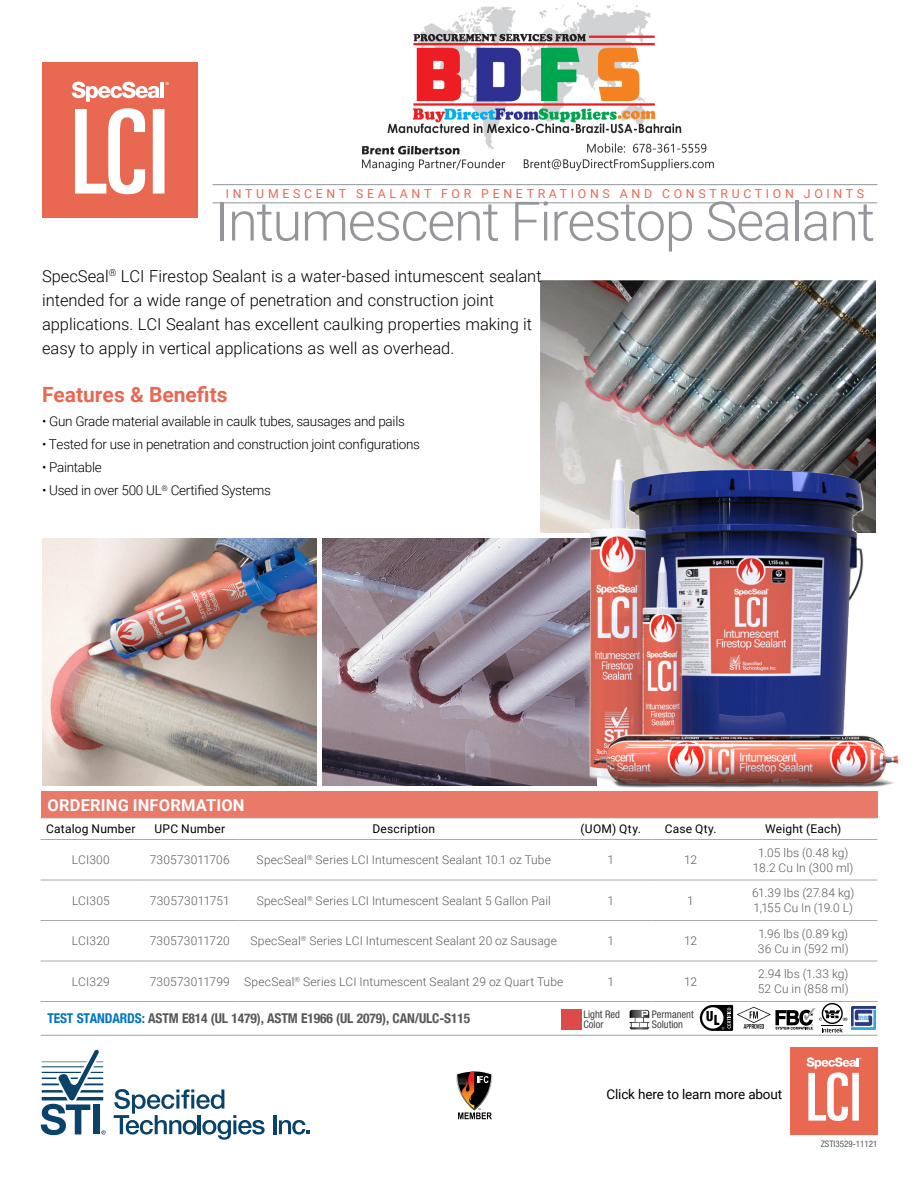
<style>
.page{position:relative;width:918px;height:1188px;background:#fff}
.page>*{position:absolute;margin:0;border:0;box-sizing:border-box;transform-origin:0 0}
.t1{font:300 54.3px "Roboto";letter-spacing:-.025em;color:#939598}
.t2{font:700 21px "Roboto";color:#e86953}
.t3{font:300 16.5px/24px "Roboto";color:#000}
.t4{font:700 16.5px "Roboto";letter-spacing:.01em;color:#fff}
.t5{font:300 13.5px "Roboto";letter-spacing:-.02em;color:#000}
.t6{font:700 condensed 13.5px "Helvetica Neue";letter-spacing:-.01em;color:#58595b}
.t7{font:13.5px "Roboto";letter-spacing:-.01em;color:#000}
.t8{font:12.3px "Roboto";letter-spacing:.295em;color:#e86953}
.t9{font:300 12px/15px "Roboto";letter-spacing:.01em;color:#58595b}
.t10{font:12px "Roboto";letter-spacing:.02em;color:#000}
.t11{font:condensed 10.5px/9.6px "Helvetica Neue";color:#414042}
.t12{font:condensed 9px "Helvetica Neue";color:#58595b}
.s1{color:#0076c0}
</style>
<div class="page">
<img style="left:540px;top:281px;width:336px;height:252px">
<img style="left:42px;top:539px;width:274px;height:246px">
<img style="left:323px;top:539px;width:246px;height:246px">
<div style="left:42px;top:63px;width:156px;height:155px;background:#e96852"></div>
<svg style="left:72px;top:82px;width:88px;height:20px"></svg>
<hr style="left:160px;top:82px;width:4px;height:16px;background:#fff">
<svg style="left:75px;top:108px;width:90px;height:86px"></svg>
<div style="left:41px;top:791px;width:837px;height:27px;background:#e97969"></div>
<hr style="left:41px;top:839px;width:100px;height:1px;background:#a7a9ac">
<hr style="left:141px;top:839px;width:97px;height:1px;background:#a7a9ac">
<hr style="left:238px;top:839px;width:331px;height:1px;background:#a7a9ac">
<hr style="left:569px;top:839px;width:83px;height:1px;background:#a7a9ac">
<hr style="left:652px;top:839px;width:77px;height:1px;background:#a7a9ac">
<hr style="left:729px;top:839px;width:149px;height:1px;background:#a7a9ac">
<hr style="left:41px;top:880px;width:100px;height:1px;background:#a7a9ac">
<hr style="left:141px;top:880px;width:97px;height:1px;background:#a7a9ac">
<hr style="left:238px;top:880px;width:331px;height:1px;background:#a7a9ac">
<hr style="left:569px;top:880px;width:83px;height:1px;background:#a7a9ac">
<hr style="left:652px;top:880px;width:77px;height:1px;background:#a7a9ac">
<hr style="left:729px;top:880px;width:149px;height:1px;background:#a7a9ac">
<hr style="left:41px;top:920px;width:100px;height:1px;background:#a7a9ac">
<hr style="left:141px;top:920px;width:97px;height:1px;background:#a7a9ac">
<hr style="left:238px;top:920px;width:331px;height:1px;background:#a7a9ac">
<hr style="left:569px;top:920px;width:83px;height:1px;background:#a7a9ac">
<hr style="left:652px;top:920px;width:77px;height:1px;background:#a7a9ac">
<hr style="left:729px;top:920px;width:149px;height:1px;background:#a7a9ac">
<hr style="left:41px;top:961px;width:100px;height:1px;background:#a7a9ac">
<hr style="left:141px;top:961px;width:97px;height:1px;background:#a7a9ac">
<hr style="left:238px;top:961px;width:331px;height:1px;background:#a7a9ac">
<hr style="left:569px;top:961px;width:83px;height:1px;background:#a7a9ac">
<hr style="left:652px;top:961px;width:77px;height:1px;background:#a7a9ac">
<hr style="left:729px;top:961px;width:149px;height:1px;background:#a7a9ac">
<hr style="left:41px;top:1001px;width:100px;height:1px;background:#a7a9ac">
<hr style="left:141px;top:1001px;width:97px;height:1px;background:#a7a9ac">
<hr style="left:238px;top:1001px;width:331px;height:1px;background:#a7a9ac">
<hr style="left:569px;top:1001px;width:83px;height:1px;background:#a7a9ac">
<hr style="left:652px;top:1001px;width:77px;height:1px;background:#a7a9ac">
<hr style="left:729px;top:1001px;width:149px;height:1px;background:#a7a9ac">
<hr style="left:41px;top:818px;width:100px;height:1px;background:#a7a9ac">
<hr style="left:141px;top:818px;width:97px;height:1px;background:#a7a9ac">
<hr style="left:238px;top:818px;width:331px;height:1px;background:#a7a9ac">
<hr style="left:569px;top:818px;width:83px;height:1px;background:#a7a9ac">
<hr style="left:652px;top:818px;width:77px;height:1px;background:#a7a9ac">
<hr style="left:729px;top:818px;width:149px;height:1px;background:#a7a9ac">
<hr style="left:41px;top:1035px;width:100px;height:1px;background:#a7a9ac">
<hr style="left:141px;top:1035px;width:97px;height:1px;background:#a7a9ac">
<hr style="left:238px;top:1035px;width:331px;height:1px;background:#a7a9ac">
<hr style="left:569px;top:1035px;width:83px;height:1px;background:#a7a9ac">
<hr style="left:652px;top:1035px;width:77px;height:1px;background:#a7a9ac">
<hr style="left:729px;top:1035px;width:149px;height:1px;background:#a7a9ac">
<img style="left:569px;top:456px;width:330px;height:332px">
<hr style="left:213px;top:184px;width:665px;height:1px;background:#939598">
<hr style="left:213px;top:203px;width:665px;height:1px;background:#939598">
<div style="left:790px;top:1047px;width:88px;height:87px;background:#e96852"></div>
<svg style="left:807px;top:1057px;width:54px;height:64px"></svg>
<svg style="left:41px;top:1049px;width:65px;height:86px"></svg>
<div style="left:93px;top:1104px;width:7px;height:30px;background:#0a436a"></div>
<svg style="left:114px;top:1089px;width:151px;height:51px"></svg>
<hr style="left:273px;top:1115px;width:4px;height:19px;background:#0a436a">
<svg style="left:279px;top:1120px;width:31px;height:15px"></svg>
<svg style="left:456px;top:1071px;width:37px;height:48px"></svg>
<svg style="left:630px;top:1010px;width:19px;height:20px"></svg>
<div style="left:561px;top:1009px;width:20px;height:20px;background:#dd4b48"></div>
<svg style="left:851px;top:1006px;width:25px;height:23px"></svg>
<img style="left:852px;top:1006px;width:23px;height:23px">
<svg style="left:700px;top:1003px;width:147px;height:29px"></svg>
<img style="left:362px;top:2px;width:352px;height:168px">
<p class="t8" style="left:226px;top:185px;width:640px">INTUMESCENT SEALANT FOR PENETRATIONS AND CONSTRUCTION JOINTS</p>
<h1 class="t1" style="left:215px;top:183px;width:662px">Intumescent Firestop Sealant</h1>
<p class="t3" style="left:42px;top:263px;width:501px">SpecSeal<sup>®</sup> LCI Firestop Sealant is a water-based intumescent sealant intended for a wide range of penetration and construction joint applications. LCI Sealant has excellent caulking properties making it easy to apply in vertical applications as well as overhead.</p>
<h2 class="t2" style="left:42px;top:380px;width:187px">Features &amp; Benefits</h2>
<p class="t5" style="left:42px;top:411px;width:364px">• Gun Grade material available in caulk tubes, sausages and pails</p>
<p class="t5" style="left:42px;top:435px;width:380px">• Tested for use in penetration and construction joint configurations</p>
<p class="t5" style="left:42px;top:458px;width:61px">• Paintable</p>
<p class="t5" style="left:42px;top:481px;width:231px">• Used in over 500 UL<sup>®</sup> Certified Systems</p>
<h3 class="t4" style="left:48px;top:793px;width:198px">ORDERING INFORMATION</h3>
<p class="t10" style="left:46px;top:820px;width:91px">Catalog Number</p>
<p class="t10" style="left:154px;top:820px;width:72px">UPC Number</p>
<p class="t10" style="left:373px;top:820px;width:64px">Description</p>
<p class="t10" style="left:581px;top:820px;width:62px">(UOM) Qty.</p>
<p class="t10" style="left:665px;top:820px;width:53px">Case Qty.</p>
<p class="t10" style="left:765px;top:820px;width:78px">Weight (Each)</p>
<p class="t9" style="left:72px;top:852px;width:40px">LCI300</p>
<p class="t9" style="left:150px;top:852px;width:82px">730573011706</p>
<p class="t9" style="left:257px;top:852px;width:296px">SpecSeal<sup>®</sup> Series LCI Intumescent Sealant 10.1 oz Tube</p>
<p class="t9" style="left:607px;top:852px;width:8px">1</p>
<p class="t9" style="left:684px;top:852px;width:14px">12</p>
<p class="t9" style="left:753px;top:845px;width:102px;text-align:center">1.05 lbs (0.48 kg)<br>18.2 Cu In (300 ml)</p>
<p class="t9" style="left:72px;top:893px;width:39px">LCI305</p>
<p class="t9" style="left:150px;top:893px;width:81px">730573011751</p>
<p class="t9" style="left:257px;top:893px;width:296px">SpecSeal<sup>®</sup> Series LCI Intumescent Sealant 5 Gallon Pail</p>
<p class="t9" style="left:607px;top:893px;width:8px">1</p>
<p class="t9" style="left:687px;top:893px;width:8px">1</p>
<p class="t9" style="left:752px;top:885px;width:104px">61.39 lbs (27.84 kg)<br>1,155 Cu In (19.0 L)</p>
<p class="t9" style="left:72px;top:933px;width:39px">LCI320</p>
<p class="t9" style="left:150px;top:933px;width:82px">730573011720</p>
<p class="t9" style="left:251px;top:933px;width:308px">SpecSeal<sup>®</sup> Series LCI Intumescent Sealant 20 oz Sausage</p>
<p class="t9" style="left:607px;top:933px;width:8px">1</p>
<p class="t9" style="left:684px;top:933px;width:14px">12</p>
<p class="t9" style="left:758px;top:926px;width:92px">1.96 lbs (0.89 kg)<br>36 Cu in (592 ml)</p>
<p class="t9" style="left:72px;top:974px;width:39px">LCI329</p>
<p class="t9" style="left:150px;top:974px;width:415px">730573011799 SpecSeal<sup>®</sup> Series LCI Intumescent Sealant 29 oz Quart Tube</p>
<p class="t9" style="left:607px;top:974px;width:8px">1</p>
<p class="t9" style="left:684px;top:974px;width:14px">12</p>
<p class="t9" style="left:758px;top:966px;width:92px">2.94 lbs (1.33 kg)<br>52 Cu in (858 ml)</p>
<p class="t6" style="left:47px;top:1007px;width:424px"><span class="s1">TEST STANDARDS:</span> ASTM E814 (UL 1479), ASTM E1966 (UL 2079), CAN/ULC-S115</p>
<p class="t11" style="left:583px;top:1009px;width:38px">Light Red<br>Color</p>
<p class="t11" style="left:652px;top:1009px;width:43px">Permanent<br>Solution</p>
<p class="t7" style="left:606px;top:1084px;width:177px">Click here to learn more about</p>
<p class="t12" style="left:821px;top:1138px;width:58px">ZSTI3529-11121</p>
</div>
